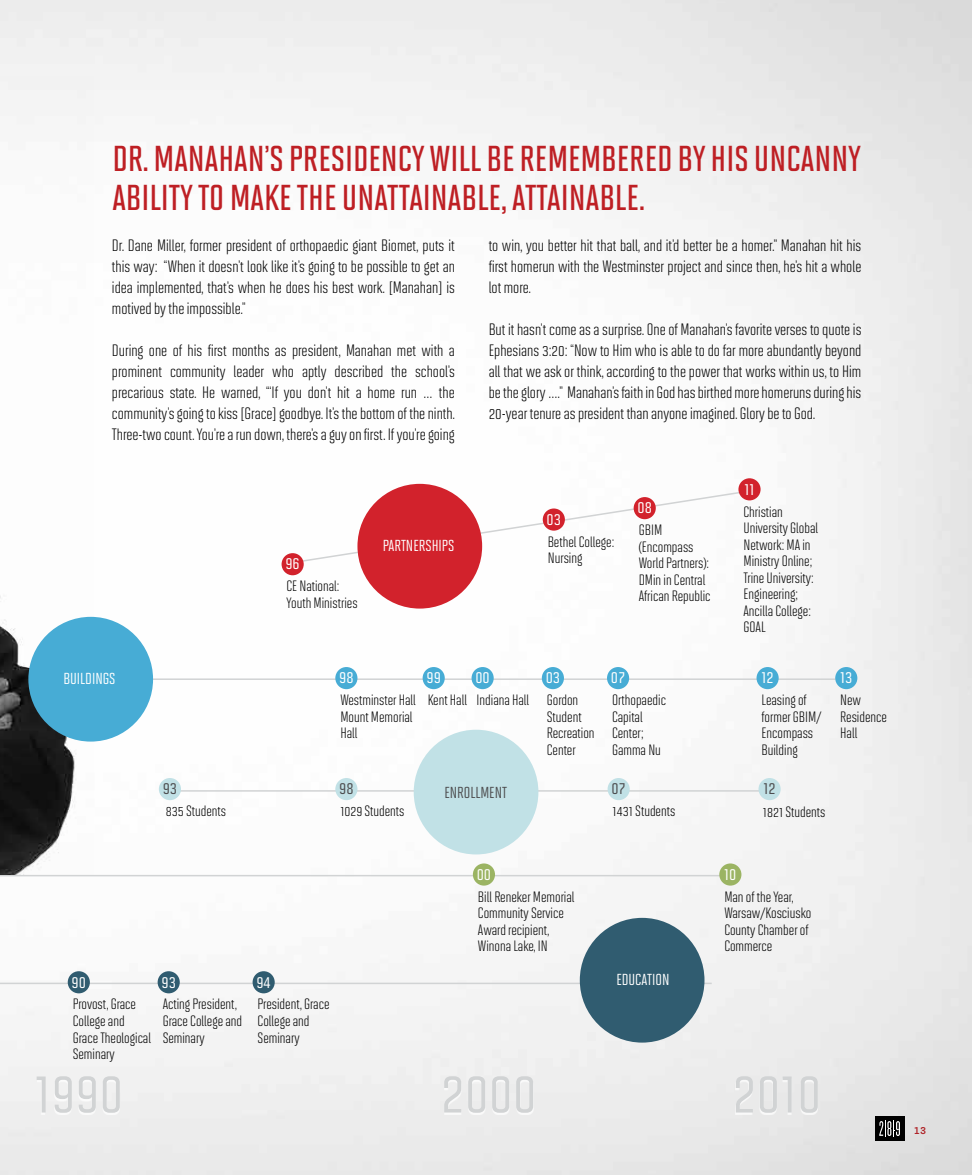
<style>
.page{position:relative;width:972px;height:1175px;background:#fff}
.page>*{position:absolute;margin:0;border:0;box-sizing:border-box;transform-origin:0 0}
.t1{font:500 60px "Solano Gothic MVB";color:#d1d3d4}
.t2{font:600 36px/39px "Solano Gothic MVB";color:#be1f24}
.t3{font:500 18px "Solano Gothic MVB";color:#fff}
.t4{font:500 18px "Solano Gothic MVB";color:#4d4d4f}
.t5{font:16.5px/21px "Solano Gothic MVB";color:#000;text-align:justify}
.t6{font:500 15.9px "Solano Gothic MVB";color:#fff}
.t7{font:500 15.9px "Solano Gothic MVB";color:#4d4d4f}
.t8{font:15px/16.5px "Solano Gothic MVB";color:#000}
.t9{font:700 10.5px "Archer Numeric";color:#af2227}
</style>
<div class="page">
<img style="left:0;top:0;width:972px;height:1174px">
<hr style="left:0;top:678px;width:835px;height:2px;background:#d1d3d4">
<svg style="left:290px;top:487px;width:471px;height:77px"></svg>
<hr style="left:0;top:982px;width:712px;height:2px;background:#d1d3d4">
<hr style="left:0;top:875px;width:734px;height:1px;background:#d1d3d4">
<hr style="left:164px;top:790px;width:610px;height:1px;background:#d1d3d4">
<img style="left:0;top:76px;width:94px;height:798px">
<img style="left:0;top:625px;width:74px;height:249px">
<div style="left:37px;top:1077px;width:83px;height:37px;background:#f1f1f1"></div>
<div style="left:444px;top:1077px;width:89px;height:37px;background:#eee"></div>
<div style="left:736px;top:1077px;width:82px;height:37px;background:#fff;opacity:.75"></div>
<div style="left:580px;top:917px;width:124px;height:125px;background:#305c70;border-radius:50%"></div>
<div style="left:28px;top:617px;width:125px;height:124px;background:#47acd5;border-radius:50%"></div>
<div style="left:357px;top:484px;width:125px;height:124px;background:#d2222c;border-radius:50%"></div>
<div style="left:414px;top:729px;width:124px;height:125px;background:#c1e1e6;border-radius:50%"></div>
<div style="left:158px;top:971px;width:22px;height:22px;background:#305c70;border-radius:50%"></div>
<div style="left:68px;top:971px;width:22px;height:22px;background:#305c70;border-radius:50%"></div>
<div style="left:253px;top:971px;width:22px;height:22px;background:#305c70;border-radius:50%"></div>
<div style="left:719px;top:863px;width:22px;height:22px;background:#9bb463;border-radius:50%"></div>
<div style="left:757px;top:667px;width:22px;height:22px;background:#47acd5;border-radius:50%"></div>
<div style="left:835px;top:667px;width:22px;height:22px;background:#47acd5;border-radius:50%"></div>
<div style="left:738px;top:478px;width:23px;height:22px;background:#d2222c;border-radius:50%"></div>
<div style="left:473px;top:863px;width:22px;height:22px;background:#9bb463;border-radius:50%"></div>
<div style="left:335px;top:667px;width:22px;height:22px;background:#47acd5;border-radius:50%"></div>
<div style="left:282px;top:553px;width:22px;height:22px;background:#d2222c;border-radius:50%"></div>
<div style="left:472px;top:667px;width:22px;height:22px;background:#47acd5;border-radius:50%"></div>
<div style="left:634px;top:497px;width:22px;height:22px;background:#d2222c;border-radius:50%"></div>
<div style="left:542px;top:667px;width:22px;height:22px;background:#47acd5;border-radius:50%"></div>
<div style="left:607px;top:667px;width:22px;height:22px;background:#47acd5;border-radius:50%"></div>
<div style="left:423px;top:667px;width:22px;height:22px;background:#47acd5;border-radius:50%"></div>
<div style="left:543px;top:508px;width:22px;height:22px;background:#d2222c;border-radius:50%"></div>
<div style="left:759px;top:778px;width:22px;height:22px;background:#c1e1e6;border-radius:50%"></div>
<div style="left:159px;top:778px;width:22px;height:22px;background:#c1e1e6;border-radius:50%"></div>
<div style="left:335px;top:778px;width:22px;height:22px;background:#c1e1e6;border-radius:50%"></div>
<div style="left:608px;top:778px;width:22px;height:22px;background:#c1e1e6;border-radius:50%"></div>
<div style="left:875px;top:1116px;width:30px;height:25px;background:#000"></div>
<svg style="left:879px;top:1120px;width:21px;height:17px"></svg>
<h2 class="t2" style="left:112px;top:139px;width:750px">DR. MANAHAN’S PRESIDENCY WILL BE REMEMBERED BY HIS UNCANNY<br>ABILITY TO MAKE THE UNATTAINABLE, ATTAINABLE.</h2>
<p class="t5" style="left:112px;top:235px;width:344px">Dr. Dane Miller, former president of orthopaedic giant Biomet, puts it this way: “When it doesn’t look like it’s going to be possible to get an idea implemented, that’s when he does his best work. [Manahan] is motived by the impossible.”</p>
<p class="t5" style="left:112px;top:340px;width:344px">During one of his first months as president, Manahan met with a prominent community leader who aptly described the school’s precarious state. He warned, “‘If you don’t hit a home run … the community’s going to kiss [Grace] goodbye. It’s the bottom of the ninth.<br>Three-two count. You’re a run down, there’s a guy on first. If you’re going</p>
<p class="t3" style="left:285px;top:553px;width:16px">96</p>
<p class="t8" style="left:287px;top:578px;width:72px">CE National:<br>Youth Ministries</p>
<p class="t6" style="left:383px;top:536px;width:73px">PARTNERSHIPS</p>
<p class="t5" style="left:489px;top:235px;width:374px">to win, you better hit that ball, and it’d better be a homer.” Manahan hit his first homerun with the Westminster project and since then, he’s hit a whole lot more.</p>
<p class="t5" style="left:489px;top:319px;width:374px">But it hasn’t come as a surprise. One of Manahan’s favorite verses to quote is Ephesians 3:20: “Now to Him who is able to do far more abundantly beyond all that we ask or think, according to the power that works within us, to Him be the glory ….” Manahan’s faith in God has birthed more homeruns during his 20-year tenure as president than anyone imagined. Glory be to God.</p>
<p class="t3" style="left:547px;top:509px;width:16px">03</p>
<p class="t8" style="left:548px;top:533px;width:68px">Bethel College:<br>Nursing</p>
<p class="t3" style="left:638px;top:497px;width:16px">08</p>
<p class="t8" style="left:639px;top:522px;width:73px">GBIM (Encompass<br>World Partners):<br>DMin in Central<br>African Republic</p>
<p class="t3" style="left:744px;top:478px;width:12px">11</p>
<p class="t8" style="left:744px;top:503px;width:76px">Christian<br>University Global<br>Network: MA in<br>Ministry Online;<br>Trine University:<br>Engineering;<br>Ancilla College:<br>GOAL</p>
<p class="t6" style="left:63px;top:669px;width:54px">BUILDINGS</p>
<p class="t3" style="left:339px;top:667px;width:16px">98</p>
<p class="t8" style="left:340px;top:692px;width:77px">Westminster Hall<br>Mount Memorial<br>Hall</p>
<p class="t3" style="left:426px;top:667px;width:16px">99</p>
<p class="t3" style="left:546px;top:667px;width:16px">03</p>
<p class="t3" style="left:611px;top:667px;width:16px">07</p>
<p class="t3" style="left:475px;top:667px;width:16px">00</p>
<p class="t8" style="left:428px;top:692px;width:41px">Kent Hall</p>
<p class="t8" style="left:477px;top:692px;width:54px">Indiana Hall</p>
<p class="t8" style="left:547px;top:692px;width:49px">Gordon<br>Student<br>Recreation<br>Center</p>
<p class="t8" style="left:612px;top:692px;width:55px">Orthopaedic<br>Capital<br>Center;<br>Gamma Nu</p>
<p class="t3" style="left:761px;top:667px;width:14px">12</p>
<p class="t3" style="left:840px;top:667px;width:14px">13</p>
<p class="t8" style="left:762px;top:692px;width:62px">Leasing of former GBIM/<br>Encompass<br>Building</p>
<p class="t8" style="left:840px;top:692px;width:48px">New<br>Residence<br>Hall</p>
<p class="t4" style="left:163px;top:778px;width:16px">93</p>
<p class="t4" style="left:763px;top:778px;width:14px">12</p>
<p class="t8" style="left:166px;top:803px;width:62px">835 Students</p>
<p class="t4" style="left:339px;top:778px;width:16px">98</p>
<p class="t8" style="left:340px;top:803px;width:66px">1029 Students</p>
<p class="t4" style="left:611px;top:778px;width:16px">07</p>
<p class="t8" style="left:613px;top:803px;width:64px">1431 Students</p>
<p class="t8" style="left:763px;top:803px;width:64px">1821 Students</p>
<p class="t7" style="left:444px;top:784px;width:64px">ENROLLMENT</p>
<p class="t3" style="left:477px;top:863px;width:16px">00</p>
<p class="t8" style="left:478px;top:888px;width:98px">Bill Reneker Memorial<br>Community Service<br>Award recipient,<br>Winona Lake, IN</p>
<p class="t3" style="left:724px;top:863px;width:14px">10</p>
<p class="t8" style="left:724px;top:888px;width:88px">Man of the Year,<br>Warsaw/Kosciusko<br>County Chamber of<br>Commerce</p>
<p class="t3" style="left:72px;top:971px;width:16px">90</p>
<p class="t3" style="left:162px;top:971px;width:16px">93</p>
<p class="t3" style="left:256px;top:971px;width:16px">94</p>
<p class="t8" style="left:73px;top:996px;width:80px">Provost, Grace<br>College and<br>Grace Theological<br>Seminary</p>
<p class="t8" style="left:163px;top:996px;width:81px">Acting President,<br>Grace College and<br>Seminary</p>
<p class="t8" style="left:258px;top:996px;width:73px">President, Grace<br>College and<br>Seminary</p>
<p class="t6" style="left:616px;top:970px;width:55px">EDUCATION</p>
<h1 class="t1" style="left:34px;top:1059px;width:90px">1990</h1>
<h1 class="t1" style="left:441px;top:1059px;width:97px">2000</h1>
<h1 class="t1" style="left:732px;top:1059px;width:90px">2010</h1>
<p class="t9" style="left:914px;top:1123px;width:14px">13</p>
</div>
